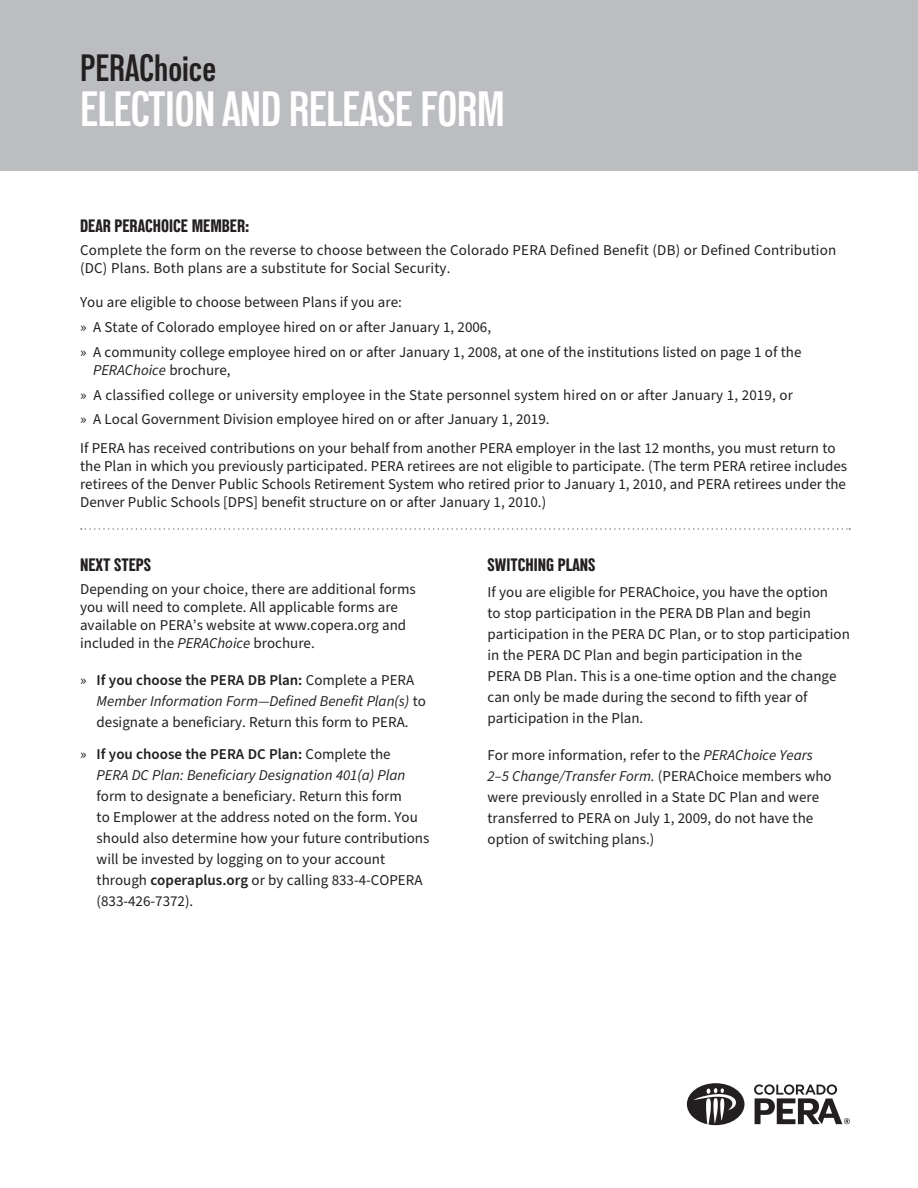
<style>
.page{position:relative;width:918px;height:1188px;background:#fff}
.page>*{position:absolute;margin:0;border:0;box-sizing:border-box;transform-origin:0 0}
.FormHeader_Line2{font:600 condensed 49.5px "Lorimer No 2";letter-spacing:-.015em;color:#fff}
.FormHeader_Line1{font:600 condensed 37.95px "Lorimer No 2";color:#231f20}
.t1{font:700 condensed 18px "Lorimer No 2";color:#231f20}
.Body_copy{font:15px/21px "Source Sans Pro";color:#231f20}
.s1{font-style:italic}
.s2{font-weight:600}
</style>
<div class="page">
<div style="left:0;top:0;width:918px;height:171px;background:#bcbdc0"></div>
<svg style="left:687px;top:1083px;width:57px;height:42px"></svg>
<svg style="left:754px;top:1084px;width:96px;height:40px"></svg>
<svg style="left:81px;top:528px;width:769px;height:2px"></svg>
<p class="FormHeader_Line1" style="left:80px;top:47px;width:138px">PERAChoice</p>
<p class="FormHeader_Line2" style="left:80px;top:82px;width:427px">ELECTION AND RELEASE FORM</p>
<p class="t1" style="left:80px;top:215px;width:171px">DEAR PERACHOICE MEMBER:</p>
<p class="Body_copy" style="left:80px;top:242px;width:758px;line-height:18px">Complete the form on the reverse to choose between the Colorado PERA Defined Benefit (DB) or Defined Contribution (DC) Plans. Both plans are a substitute for Social Security.</p>
<p class="Body_copy" style="left:80px;top:292px;width:323px">You are eligible to choose between Plans if you are:</p>
<p class="Body_copy" style="left:80px;top:317px;width:413px">» A State of Colorado employee hired on or after January 1, 2006,</p>
<p class="Body_copy" style="left:93px;top:343px;width:710px;line-height:18px;text-indent:-13px">» A community college employee hired on or after January 1, 2008, at one of the institutions listed on page 1 of the<br><span class="s1">PERAChoice</span> brochure,</p>
<p class="Body_copy" style="left:80px;top:385px;width:714px">» A classified college or university employee in the State personnel system hired on or after January 1, 2019, or</p>
<p class="Body_copy" style="left:80px;top:409px;width:471px">» A Local Government Division employee hired on or after January 1, 2019.</p>
<p class="Body_copy" style="left:80px;top:440px;width:769px;line-height:18px">If PERA has received contributions on your behalf from another PERA employer in the last 12 months, you must return to the Plan in which you previously participated. PERA retirees are not eligible to participate. (The term PERA retiree includes retirees of the Denver Public Schools Retirement System who retired prior to January 1, 2010, and PERA retirees under the Denver Public Schools [DPS] benefit structure on or after January 1, 2010.)</p>
<p class="t1" style="left:80px;top:554px;width:73px">NEXT STEPS</p>
<p class="Body_copy" style="left:80px;top:581px;width:337px;line-height:18px">Depending on your choice, there are additional forms you will need to complete. All applicable forms are available on PERA’s website at www.copera.org and included in the <span class="s1">PERAChoice</span> brochure.</p>
<p class="Body_copy" style="left:97px;top:670px;width:331px;text-indent:-17px">» <span class="s2">If you choose the PERA DB Plan:</span> Complete a PERA<br><span class="s1">Member Information Form—Defined Benefit Plan(s)</span> to designate a beneficiary. Return this form to PERA.</p>
<p class="Body_copy" style="left:97px;top:744px;width:334px;text-indent:-17px">» <span class="s2">If you choose the PERA DC Plan:</span> Complete the<br><span class="s1">PERA DC Plan: Beneficiary Designation 401(a) Plan </span>form to designate a beneficiary. Return this form<br>to Emplower at the address noted on the form. You should also determine how your future contributions will be invested by logging on to your account through <span class="s2">coperaplus.org</span> or by calling 833-4-COPERA (833-426-7372).</p>
<p class="t1" style="left:488px;top:554px;width:109px">SWITCHING PLANS</p>
<p class="Body_copy" style="left:488px;top:582px;width:364px">If you are eligible for PERAChoice, you have the option<br>to stop participation in the PERA DB Plan and begin participation in the PERA DC Plan, or to stop participation in the PERA DC Plan and begin participation in the<br>PERA DB Plan. This is a one-time option and the change can only be made during the second to fifth year of participation in the Plan.</p>
<p class="Body_copy" style="left:488px;top:745px;width:346px">For more information, refer to the <span class="s1">PERAChoice Years 2–5 Change/Transfer Form.</span> (PERAChoice members who were previously enrolled in a State DC Plan and were transferred to PERA on July 1, 2009, do not have the option of switching plans.)</p>
</div>
